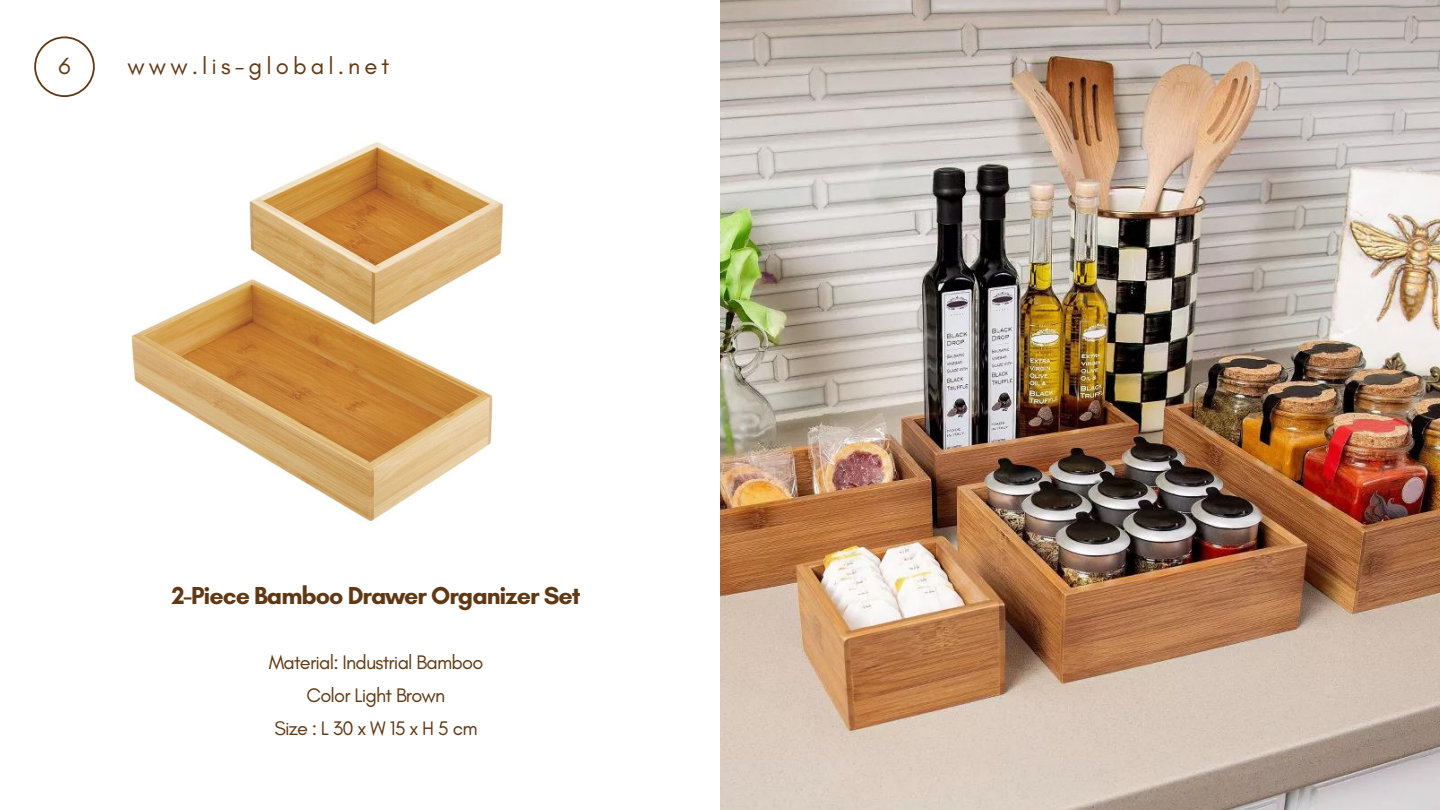
<style>
.page{position:relative;width:1440px;height:810px;background:#fff}
.page>*{position:absolute;margin:0;border:0;box-sizing:border-box;transform-origin:0 0}
.t1{font:700 25px "Glacial Indifference";letter-spacing:-.04em;color:#603813}
.t2{font:23.9px "Glacial Indifference";letter-spacing:.17em;color:#603813}
.t3{font:20px/33px "Glacial Indifference";letter-spacing:-.04em;color:#603813;text-align:center}
</style>
<div class="page">
<svg style="left:34px;top:36px;width:61px;height:61px"></svg>
<img style="left:720px;top:0;width:720px;height:810px">
<img style="left:131px;top:142px;width:373px;height:380px">
<svg style="left:745px;top:240px;width:26px;height:10px"></svg>
<p class="t2" style="left:59px;top:51px;width:14px">6</p>
<p class="t2" style="left:128px;top:51px;width:263px">www.lis-global.net</p>
<p class="t1" style="left:172px;top:580px;width:410px">2-Piece Bamboo Drawer Organizer Set</p>
<p class="t3" style="left:269px;top:646px;width:216px">Material: Industrial Bamboo<br>Color Light Brown<br>Size:L30xW15xH5cm</p>
</div>
